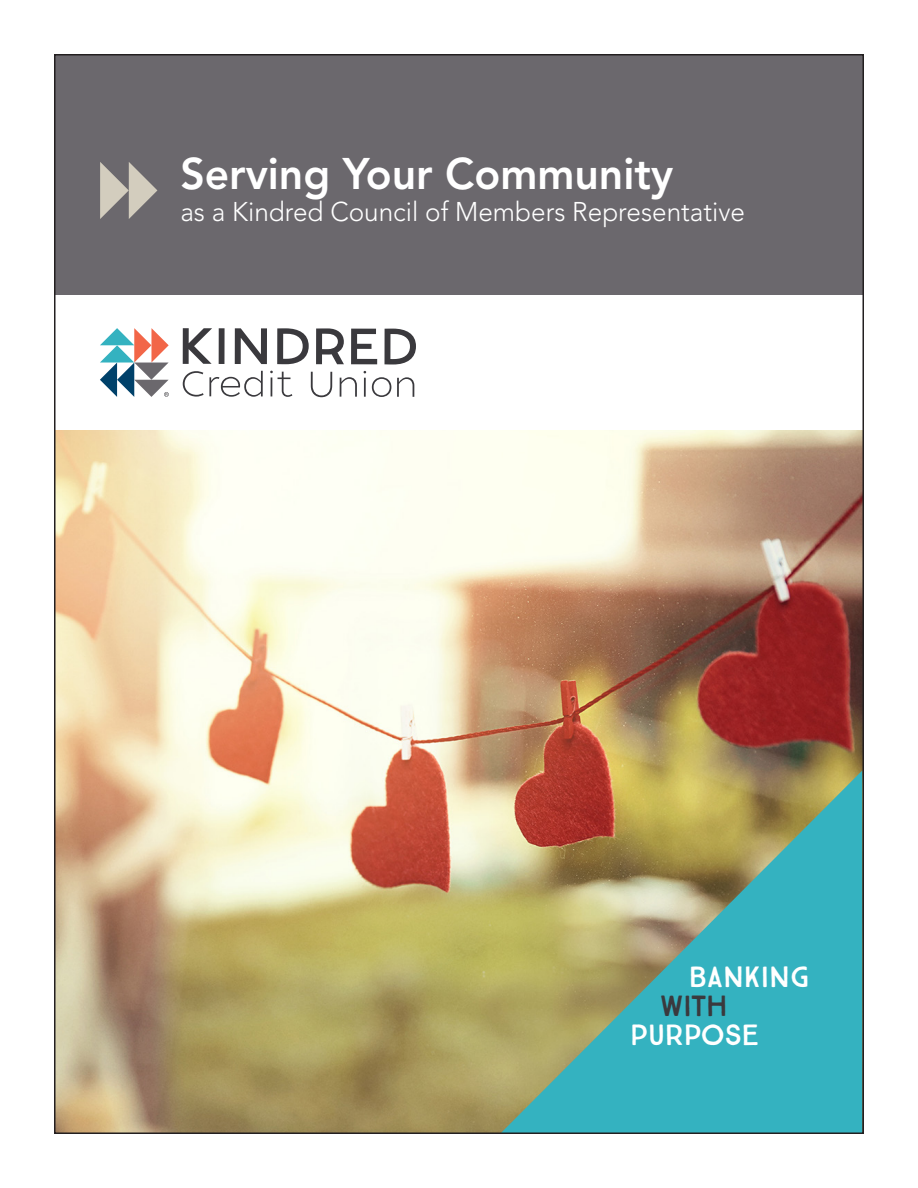
<style>
.page{position:relative;width:918px;height:1188px;background:#fff}
.page>*{position:absolute;margin:0;border:0;box-sizing:border-box;transform-origin:0 0}
.Two_column_table{font:800 43.95px "Avenir LT Std";color:#fff}
.t1{font:29.4px "True North";color:#fff}
.t2{font:29.4px "True North";letter-spacing:-.025em;color:#fff}
.t3{font:29.4px "True North";color:#3a393d}
.Two_column_table-2{font:300 27px "Avenir LT Std";color:#fff}
</style>
<div class="page">
<img style="left:57px;top:430px;width:804px;height:701px">
<svg style="left:501px;top:770px;width:360px;height:361px;background:#75a58d"></svg>
<div style="left:54px;top:54px;width:810px;height:352px;background:#6b686d"></div>
<div style="left:54px;top:296px;width:810px;height:134px;background:#fff"></div>
<svg style="left:183px;top:371px;width:80px;height:26px"></svg>
<svg style="left:270px;top:371px;width:22px;height:26px"></svg>
<svg style="left:311px;top:372px;width:21px;height:25px"></svg>
<svg style="left:340px;top:377px;width:17px;height:20px"></svg>
<svg style="left:364px;top:371px;width:2px;height:26px"></svg>
<svg style="left:372px;top:377px;width:19px;height:20px"></svg>
<svg style="left:397px;top:377px;width:17px;height:20px"></svg>
<svg style="left:183px;top:328px;width:29px;height:36px"></svg>
<div style="left:219px;top:328px;width:6px;height:36px;background:#3a393d"></div>
<svg style="left:235px;top:328px;width:32px;height:36px"></svg>
<svg style="left:277px;top:328px;width:32px;height:36px"></svg>
<svg style="left:316px;top:328px;width:28px;height:36px"></svg>
<svg style="left:351px;top:329px;width:26px;height:35px"></svg>
<svg style="left:385px;top:329px;width:31px;height:36px"></svg>
<svg style="left:100px;top:328px;width:69px;height:69px"></svg>
<svg style="left:100px;top:162px;width:57px;height:57px"></svg>
<p class="Two_column_table" style="left:180px;top:148px;width:494px">Serving Your Community</p>
<p class="Two_column_table-2" style="left:180px;top:196px;width:566px">as a Kindred Council of Members Representative</p>
<p class="t1" style="left:689px;top:959px;width:123px">BANKING</p>
<p class="t3" style="left:660px;top:988px;width:69px">WITH</p>
<p class="t2" style="left:630px;top:1018px;width:131px">PURPOSE</p>
</div>
